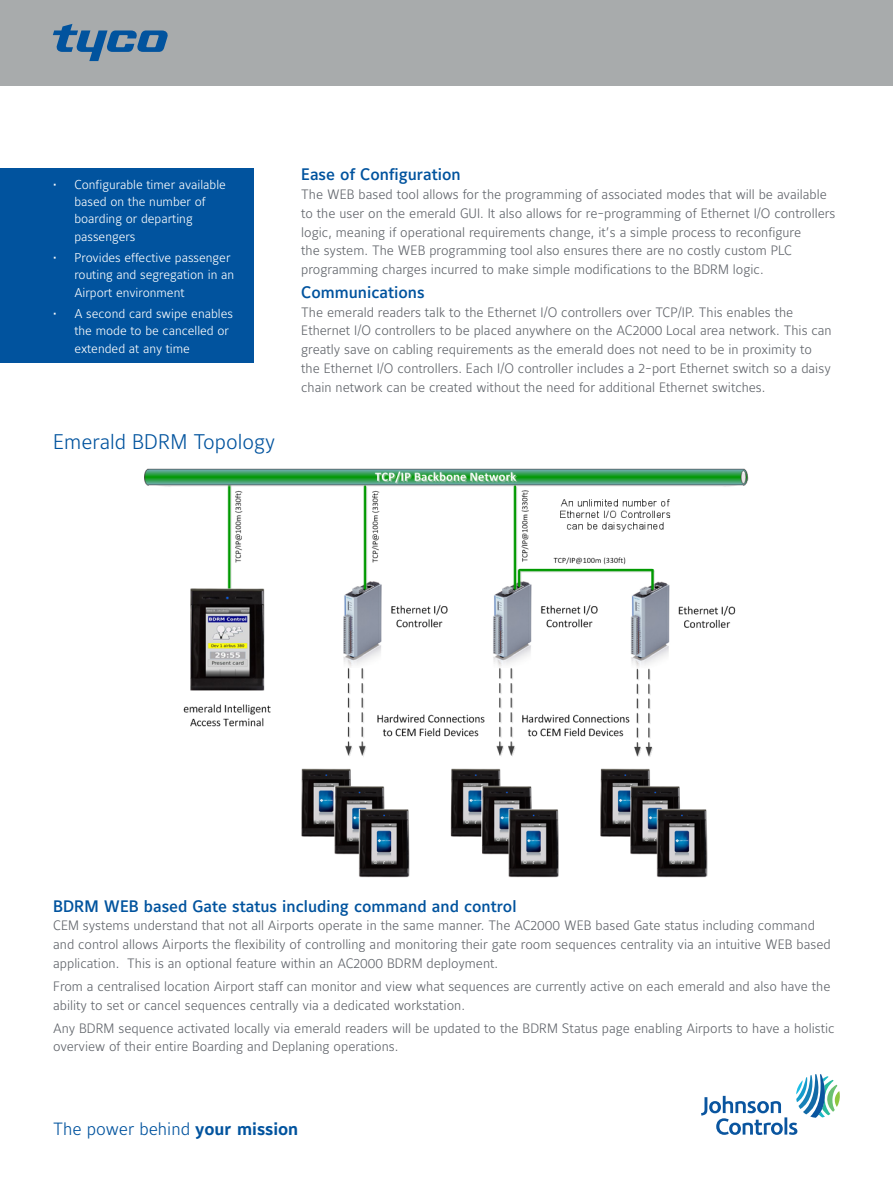
<style>
.page{position:relative;width:893px;height:1188px;background:#fff}
.page>*{position:absolute;margin:0;border:0;box-sizing:border-box;transform-origin:0 0}
.t1{font:300 21px "Maurea Jci Lf ML";color:#01539e}
.t2{font:300 17.55px "Maurea Jci Lf ML";color:#01539e}
.t3{font:500 16.5px "Maurea Jci Lf ML";color:#01539e}
.t4{font:300 13.5px/18.8px "Maurea Jci Lf ML";color:#5f6369}
.t5{font:300 12.75px/17.2px "Maurea Jci Lf ML";color:#fff}
.s1{font-weight:700}
</style>
<div class="page">
<svg style="left:701px;top:1074px;width:139px;height:61px"></svg>
<div style="left:0;top:0;width:893px;height:85px;background:#a8abac"></div>
<svg style="left:53px;top:24px;width:115px;height:37px"></svg>
<div style="left:0;top:168px;width:254px;height:195px;background:#01539e"></div>
<img style="left:145px;top:468px;width:603px;height:410px">
<p class="t5" style="left:74px;top:176px;width:153px;text-indent:-21px">• Configurable timer available based on the number of boarding or departing passengers</p>
<p class="t5" style="left:74px;top:249px;width:161px;text-indent:-21px">• Provides effective passenger routing and segregation in an<br>Airport environment</p>
<p class="t5" style="left:74px;top:305px;width:160px;text-indent:-21px">• A second card swipe enables the mode to be cancelled or extended at any time</p>
<h1 class="t1" style="left:53px;top:429px;width:223px">Emerald BDRM Topology</h1>
<p class="t3" style="left:301px;top:165px;width:161px">Ease of Configuration</p>
<p class="t4" style="left:301px;top:185px;width:536px">The WEB based tool allows for the programming of associated modes that will be available to the user on the emerald GUI. It also allows for re-programming of Ethernet I/O controllers logic, meaning if operational requirements change, it’s a simple process to reconfigure<br>the system. The WEB programming tool also ensures there are no costly custom PLC programming charges incurred to make simple modifications to the BDRM logic.</p>
<p class="t3" style="left:301px;top:282px;width:125px">Communications</p>
<p class="t4" style="left:301px;top:302px;width:532px">The emerald readers talk to the Ethernet I/O controllers over TCP/IP. This enables the Ethernet I/O controllers to be placed anywhere on the AC2000 Local area network. This can greatly save on cabling requirements as the emerald does not need to be in proximity to the Ethernet I/O controllers. Each I/O controller includes a 2-port Ethernet switch so a daisy chain network can be created without the need for additional Ethernet switches.</p>
<p class="t3" style="left:53px;top:896px;width:465px">BDRM WEB based Gate status including command and control</p>
<p class="t4" style="left:53px;top:916px;width:779px">CEM systems understand that not all Airports operate in the same manner. The AC2000 WEB based Gate status including command and control allows Airports the flexibility of controlling and monitoring their gate room sequences centrality via an intuitive WEB based application. This is an optional feature within an AC2000 BDRM deployment.</p>
<p class="t4" style="left:53px;top:977px;width:779px">From a centralised location Airport staff can monitor and view what sequences are currently active on each emerald and also have the ability to set or cancel sequences centrally via a dedicated workstation.</p>
<p class="t4" style="left:53px;top:1018px;width:783px">Any BDRM sequence activated locally via emerald readers will be updated to the BDRM Status page enabling Airports to have a holistic overview of their entire Boarding and Deplaning operations.</p>
<p class="t2" style="left:53px;top:1118px;width:247px">The power behind <span class="s1">your mission</span></p>
</div>
